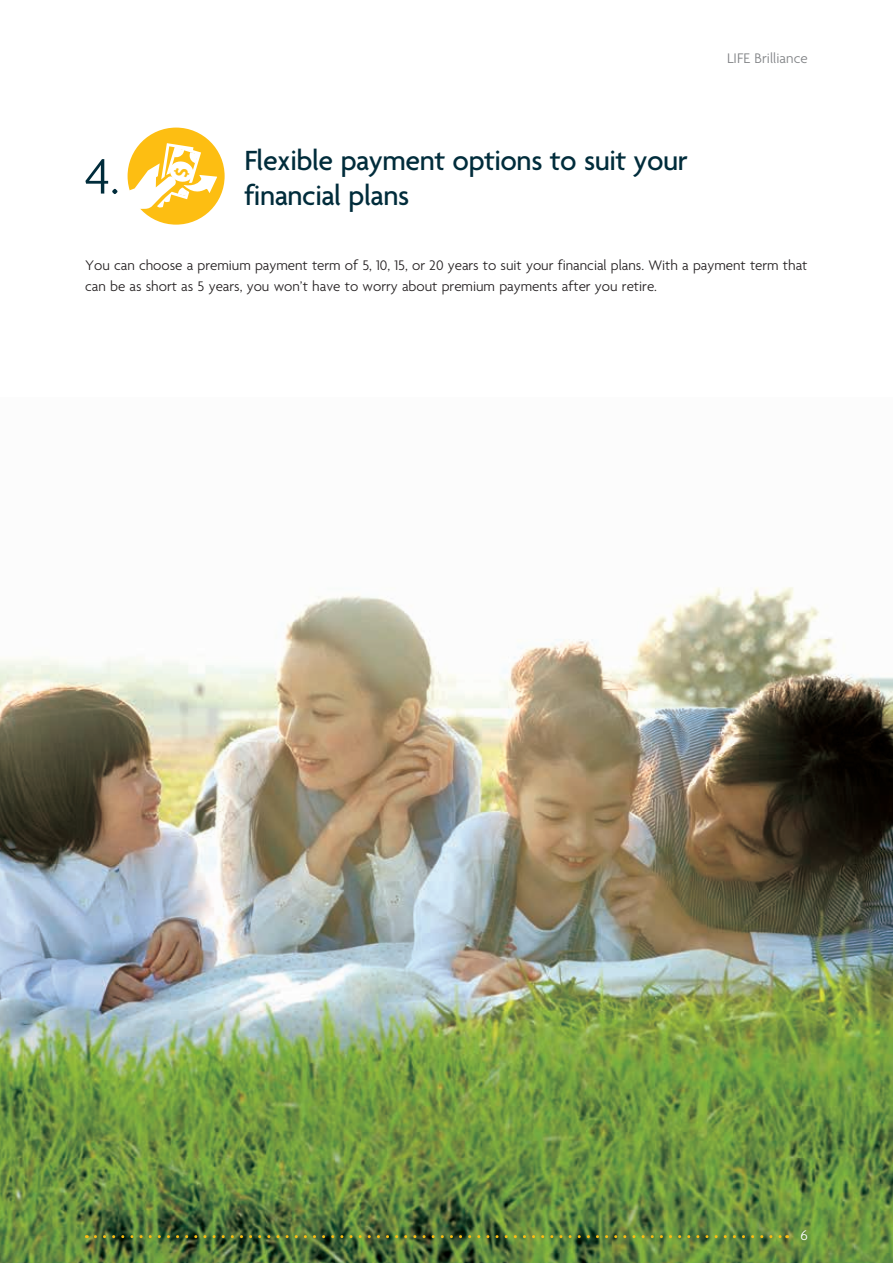
<style>
.page{position:relative;width:893px;height:1263px;background:#fff}
.page>*{position:absolute;margin:0;border:0;box-sizing:border-box;transform-origin:0 0}
.t1{font:500 30px "Agenda";letter-spacing:-.015em;color:#002c3b}
.t2{font:300 15px/21px "Agenda";color:#231f20}
.t3{font:300 15px "Agenda";letter-spacing:.005em;color:#808285}
.t4{font:300 15px "Agenda";color:#fff}
</style>
<div class="page">
<img style="left:0;top:587px;width:893px;height:676px">
<svg style="left:95px;top:1235px;width:693px;height:3px;background:#79842c"></svg>
<div style="left:128px;top:128px;width:97px;height:97px;background:#fdbe12;border-radius:50%"></div>
<svg style="left:129px;top:143px;width:94px;height:66px"></svg>
<h1 class="t1" style="left:244px;top:144px;width:445px">Flexible payment options to suit your</h1>
<h1 class="t1" style="left:85px;top:179px;width:326px"><sup>4.</sup> financial plans</h1>
<p class="t3" style="left:727px;top:50px;width:82px">LIFE Brilliance</p>
<p class="t2" style="left:85px;top:256px;width:724px">You can choose a premium payment term of 5, 10, 15, or 20 years to suit your financial plans. With a payment term that can be as short as 5 years, you won’t have to worry about premium payments after you retire.</p>
<p class="t4" style="left:801px;top:1227px;width:9px">6</p>
</div>
